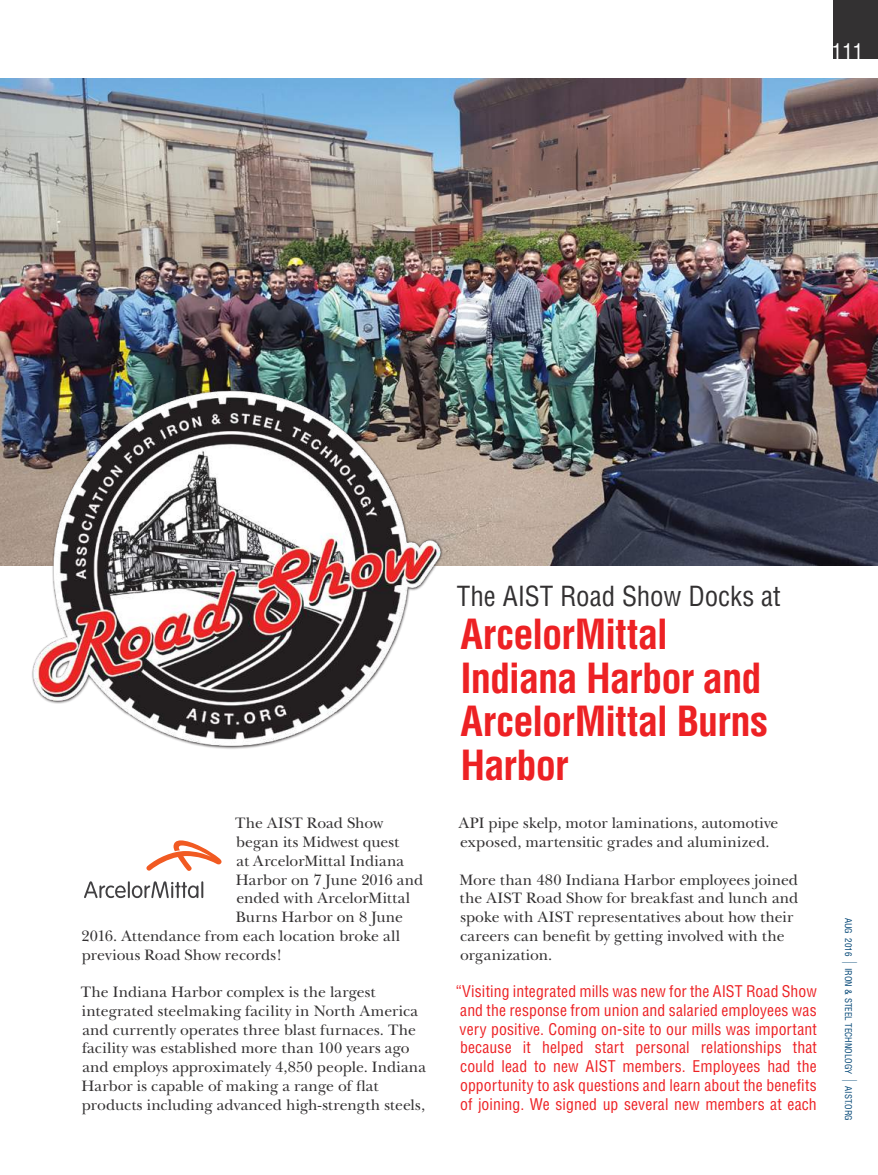
<style>
.page{position:relative;width:878px;height:1175px;background:#fff}
.page>*{position:absolute;margin:0;border:0;box-sizing:border-box;transform-origin:0 0}
.t1{font:700 condensed 40.5px/43.5px "Helvetica";letter-spacing:-.025em;color:#ed2124}
.t2{font:condensed 27px "Helvetica";color:#333132}
.t3{font:condensed 21px "Helvetica";color:#fff}
.t4{font:15.75px/18.8px "New Baskerville";color:#333132}
.t5{font:condensed 15.75px/18.8px "Helvetica";letter-spacing:.005em;color:#ed2124;text-align:justify}
.t6{font:condensed 9px "Helvetica";color:#004575}
</style>
<div class="page">
<div style="left:832px;top:0;width:46px;height:58px;background:#333132"></div>
<img style="left:0;top:78px;width:878px;height:488px">
<img style="left:10px;top:365px;width:442px;height:384px">
<svg style="left:146px;top:840px;width:75px;height:31px"></svg>
<svg style="left:84px;top:881px;width:119px;height:17px"></svg>
<h3 class="t3" style="left:831px;top:38px;width:33px">111</h3>
<p class="t4" style="left:235px;top:814px;width:149px">The AIST Road Show</p>
<p class="t4" style="left:236px;top:832px;width:164px">began its Midwest quest</p>
<p class="t4" style="left:237px;top:851px;width:169px">at ArcelorMittal Indiana</p>
<p class="t4" style="left:236px;top:870px;width:189px">Harbor on 7 June 2016 and</p>
<p class="t4" style="left:236px;top:889px;width:175px">ended with ArcelorMittal</p>
<p class="t4" style="left:236px;top:907px;width:169px">Burns Harbor on 8 June</p>
<p class="t4" style="left:82px;top:926px;width:320px">2016. Attendance from each location broke all</p>
<p class="t4" style="left:82px;top:945px;width:201px">previous Road Show records!</p>
<p class="t4" style="left:81px;top:982px;width:346px">The Indiana Harbor complex is the largest integrated steelmaking facility in North America and currently operates three blast furnaces. The facility was established more than 100 years ago and employs approximately 4,850 people. Indiana Harbor is capable of making a range of flat products including advanced high-strength steels,</p>
<h2 class="t2" style="left:456px;top:579px;width:325px">The AIST Road Show Docks at</h2>
<h1 class="t1" style="left:460px;top:612px;width:309px">ArcelorMittal<br>Indiana Harbor and<br>ArcelorMittal Burns<br>Harbor</h1>
<p class="t4" style="left:459px;top:814px;width:321px">API pipe skelp, motor laminations, automotive exposed, martensitic grades and aluminized.</p>
<p class="t4" style="left:459px;top:870px;width:340px">More than 480 Indiana Harbor employees joined the AIST Road Show for breakfast and lunch and spoke with AIST representatives about how their careers can benefit by getting involved with the organization.</p>
<p class="t5" style="left:455px;top:981px;width:363px">“Visiting integrated mills was new for the AIST Road Show and the response from union and salaried employees was very positive. Coming on-site to our mills was important because it helped start personal relationships that could lead to new AIST members. Employees had the opportunity to ask questions and learn about the benefits of joining. We signed up several new members at each</p>
<p class="t6" style="left:854px;top:917px;width:40px;rotate:90deg">AUG 2016</p>
<p class="t6" style="left:854px;top:967px;width:108px;rotate:90deg">IRON &amp; STEEL TECHNOLOGY</p>
<p class="t6" style="left:854px;top:1086px;width:36px;rotate:90deg">AIST.ORG</p>
</div>
